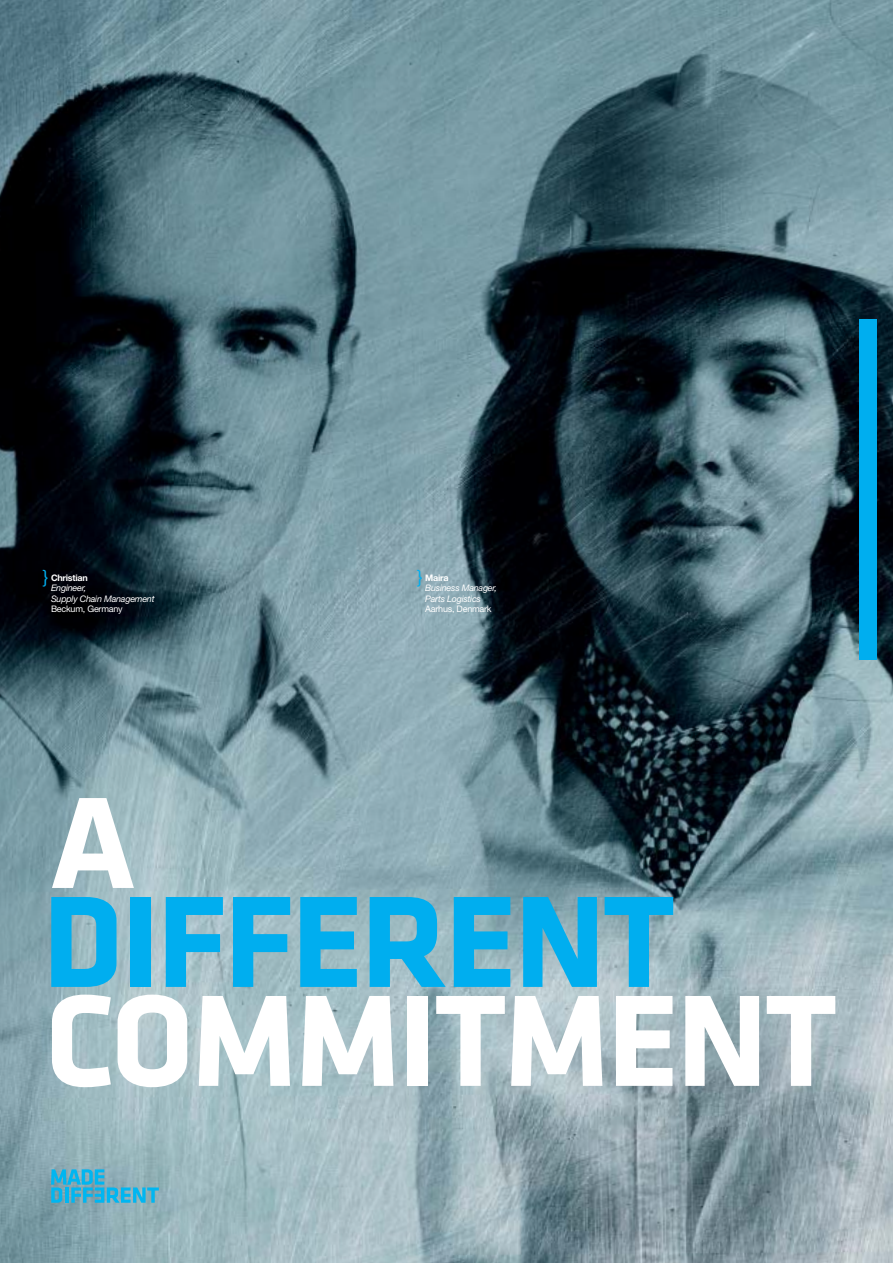
<style>
.page{position:relative;width:893px;height:1263px;background:#fff}
.page>*{position:absolute;margin:0;border:0;box-sizing:border-box;transform-origin:0 0}
.t1{font:700 135px "Klavika Basic";letter-spacing:-.02em;color:#fff}
.t2{font:700 135px "Klavika Basic";letter-spacing:-.02em;color:#00aeef}
.t3{font:18px "Helvetica Neue LT Std";color:#00aeef}
.t4{font:italic 9px/10.5px "Helvetica Neue LT Std";letter-spacing:-.025em;color:#fff}
.t5{font:9px "Helvetica Neue LT Std";letter-spacing:-.025em;color:#fff}
.t6{font:700 9px "Helvetica Neue LT Std";letter-spacing:-.025em;color:#fff}
</style>
<div class="page">
<img style="left:0;top:0;width:893px;height:1263px">
<div style="left:859px;top:319px;width:17px;height:341px;background:#00aeef"></div>
<svg style="left:51px;top:1169px;width:108px;height:34px;background:#55afcb"></svg>
<h2 class="t3" style="left:42px;top:570px;width:7px">}</h2>
<h2 class="t3" style="left:417px;top:570px;width:7px">}</h2>
<p class="t6" style="left:51px;top:572px;width:38px">Christian</p>
<p class="t4" style="left:51px;top:583px;width:105px">Engineer,<br>Supply Chain Management</p>
<p class="t5" style="left:51px;top:606px;width:73px">Beckum, Germany</p>
<p class="t6" style="left:425px;top:572px;width:25px">Maira</p>
<p class="t4" style="left:425px;top:583px;width:73px">Business Manager,<br>Parts Logistics</p>
<p class="t5" style="left:425px;top:606px;width:68px">Aarhus, Denmark</p>
<h1 class="t1" style="left:51px;top:762px;width:86px">A</h1>
<h1 class="t2" style="left:42px;top:861px;width:634px">DIFFERENT</h1>
<h1 class="t1" style="left:45px;top:960px;width:793px">COMMITMENT</h1>
</div>
